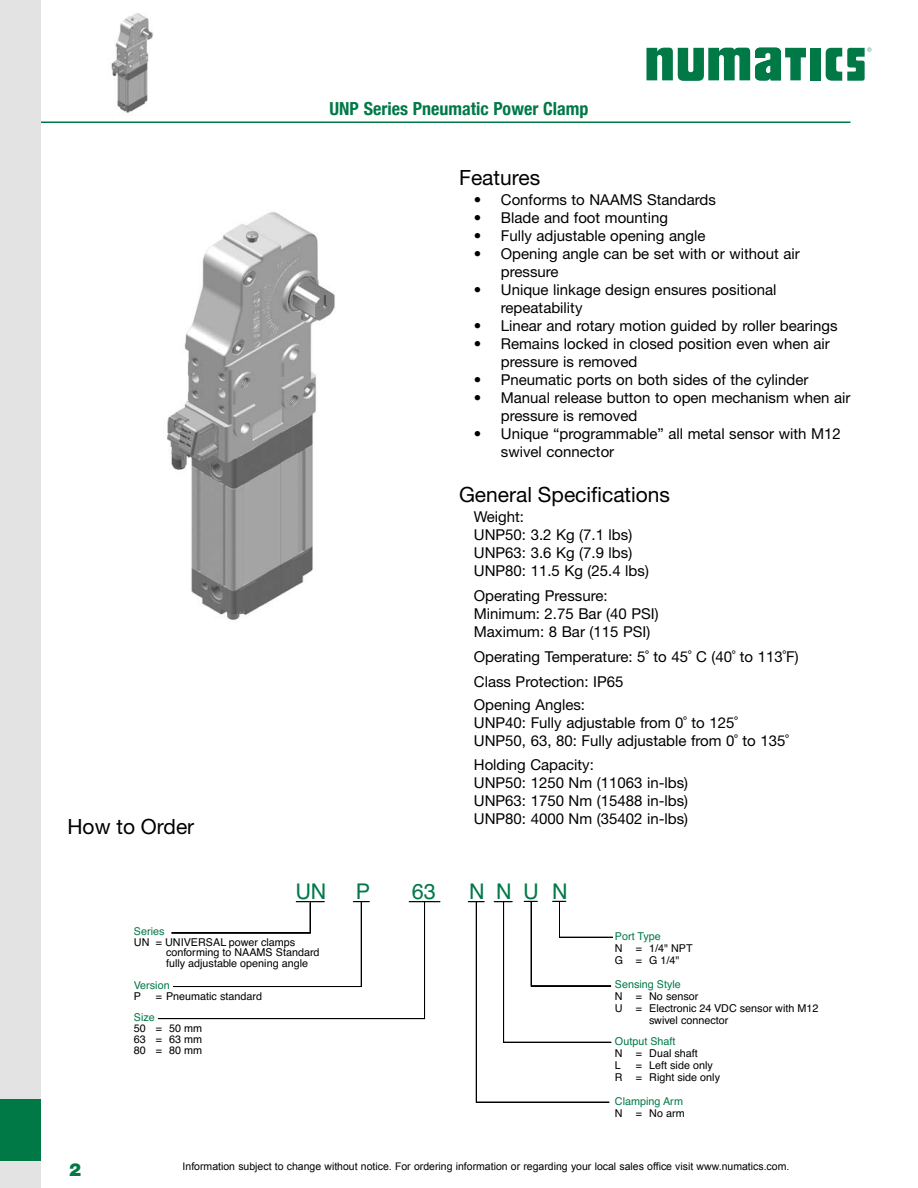
<style>
.page{position:relative;width:918px;height:1188px;background:#fff}
.page>*{position:absolute;margin:0;border:0;box-sizing:border-box;transform-origin:0 0}
.t1{font:21.6px "Helvetica";color:#007947}
.t2{font:21px "Helvetica Neue";color:#000}
.t3{font:700 condensed 18px "Helvetica Neue";color:#007947}
.t4{font:900 18px "Helvetica Neue";color:#007947}
.t5{font:15px/18px "Helvetica Neue";color:#000}
.t6{font:10.8px/12px "Helvetica";color:#000}
.t7{font:10.8px/10.8px "Helvetica";color:#007947}
.t8{font:10.5px "Arial";color:#000}
.s1{color:#000}
.s2{color:#007947}
</style>
<div class="page">
<img style="left:111px;top:13px;width:42px;height:100px">
<div style="left:810px;top:48px;width:10px;height:32px;background:#007947"></div>
<svg style="left:826px;top:48px;width:45px;height:33px"></svg>
<svg style="left:646px;top:48px;width:160px;height:33px"></svg>
<hr style="left:4px;top:121px;width:846px;height:2px;background:#007947">
<div style="left:0;top:0;width:40px;height:1188px;background:#e3e3e4"></div>
<div style="left:0;top:1100px;width:40px;height:61px;background:#007947"></div>
<svg style="left:158px;top:901px;width:310px;height:118px"></svg>
<svg style="left:171px;top:901px;width:198px;height:86px"></svg>
<svg style="left:468px;top:901px;width:145px;height:202px"></svg>
<img style="left:167px;top:212px;width:168px;height:408px">
<p class="t3" style="left:330px;top:98px;width:260px">UNP Series Pneumatic Power Clamp</p>
<p class="t2" style="left:459px;top:165px;width:83px">Features</p>
<p class="t5" style="left:474px;top:190px;width:244px">• Conforms to NAAMS Standards</p>
<p class="t5" style="left:474px;top:208px;width:196px">• Blade and foot mounting</p>
<p class="t5" style="left:474px;top:226px;width:233px">• Fully adjustable opening angle</p>
<p class="t5" style="left:501px;top:244px;width:300px;text-indent:-27px">• Opening angle can be set with or without air pressure</p>
<p class="t5" style="left:501px;top:280px;width:277px;text-indent:-27px">• Unique linkage design ensures positional repeatability</p>
<p class="t5" style="left:474px;top:316px;width:365px">• Linear and rotary motion guided by roller bearings</p>
<p class="t5" style="left:501px;top:334px;width:331px;text-indent:-27px">• Remains locked in closed position even when air pressure is removed</p>
<p class="t5" style="left:474px;top:370px;width:336px">• Pneumatic ports on both sides of the cylinder</p>
<p class="t5" style="left:501px;top:388px;width:351px;text-indent:-27px">• Manual release button to open mechanism when air pressure is removed</p>
<p class="t5" style="left:501px;top:424px;width:342px;text-indent:-27px">• Unique “programmable” all metal sensor with M12 swivel connector</p>
<p class="t2" style="left:68px;top:814px;width:128px">How to Order</p>
<p class="t2" style="left:459px;top:482px;width:213px">General Specifications</p>
<p class="t5" style="left:474px;top:508px;width:177px">Weight:<br>UNP50: 3.2 Kg (7.1 lbs)<br>UNP63: 3.6 Kg (7.9 lbs)<br>UNP80: 11.5 Kg (25.4 lbs)</p>
<p class="t5" style="left:474px;top:586px;width:186px">Operating Pressure:<br>Minimum: 2.75 Bar (40 PSI)<br>Maximum: 8 Bar (115 PSI)</p>
<p class="t5" style="left:474px;top:643px;width:326px;line-height:25.5px">Operating Temperature: 5˚ to 45˚ C (40˚ to 113˚F)<br>Class Protection: IP65</p>
<p class="t5" style="left:474px;top:695px;width:316px">Opening Angles:<br>UNP40: Fully adjustable from 0˚ to 125˚<br>UNP50, 63, 80: Fully adjustable from 0˚ to 135˚</p>
<p class="t5" style="left:474px;top:756px;width:216px">Holding Capacity:<br>UNP50: 1250 Nm (11063 in-lbs)<br>UNP63: 1750 Nm (15488 in-lbs)<br>UNP80: 4000 Nm (35402 in-lbs)</p>
<p class="t1" style="left:295px;top:873px;width:33px">UN</p>
<p class="t1" style="left:356px;top:873px;width:16px">P</p>
<p class="t1" style="left:412px;top:873px;width:26px">63</p>
<p class="t1" style="left:469px;top:873px;width:44px">N N</p>
<p class="t1" style="left:552px;top:873px;width:17px">N</p>
<p class="t1" style="left:523px;top:873px;width:17px">U</p>
<p class="t7" style="left:134px;top:925px;width:32px">Series</p>
<p class="t6" style="left:134px;top:935px;width:163px">UN = UNIVERSAL power clamps</p>
<p class="t6" style="left:166px;top:946px;width:155px">conforming to NAAMS Standard</p>
<p class="t6" style="left:166px;top:957px;width:144px">fully adjustable opening angle</p>
<p class="t7" style="left:134px;top:979px;width:37px">Version<br><span class="s1">P</span></p>
<p class="t6" style="left:156px;top:989px;width:108px">= Pneumatic standard</p>
<p class="t6" style="left:134px;top:1012px;width:70px;line-height:10.8px"><span class="s2">Size<br></span>50 = 50 mm<br>63 = 63 mm<br>80 = 80 mm</p>
<p class="t6" style="left:615px;top:930px;width:79px"><span class="s2">Port Type<br></span>N = 1/4" NPT<br>G = G 1/4"</p>
<p class="t7" style="left:615px;top:978px;width:68px">Sensing Style</p>
<p class="t6" style="left:615px;top:990px;width:85px">N = No sensor</p>
<p class="t6" style="left:615px;top:1002px;width:205px">U = Electronic 24 VDC sensor with M12</p>
<p class="t6" style="left:649px;top:1014px;width:81px">swivel connector</p>
<p class="t6" style="left:615px;top:1035px;width:84px"><span class="s2">Output Shaft<br></span>N = Dual shaft<br>L</p>
<p class="t6" style="left:615px;top:1059px;width:107px;text-indent:21px">= Left side only<br>R = Right side only</p>
<p class="t7" style="left:615px;top:1095px;width:71px;line-height:12px">Clamping Arm<br><span class="s1">N = No arm</span></p>
<p class="t4" style="left:69px;top:1159px;width:14px">2</p>
<p class="t8" style="left:183px;top:1161px;width:608px">Information subject to change without notice. For ordering information or regarding your local sales office visit www.numatics.com.</p>
</div>
